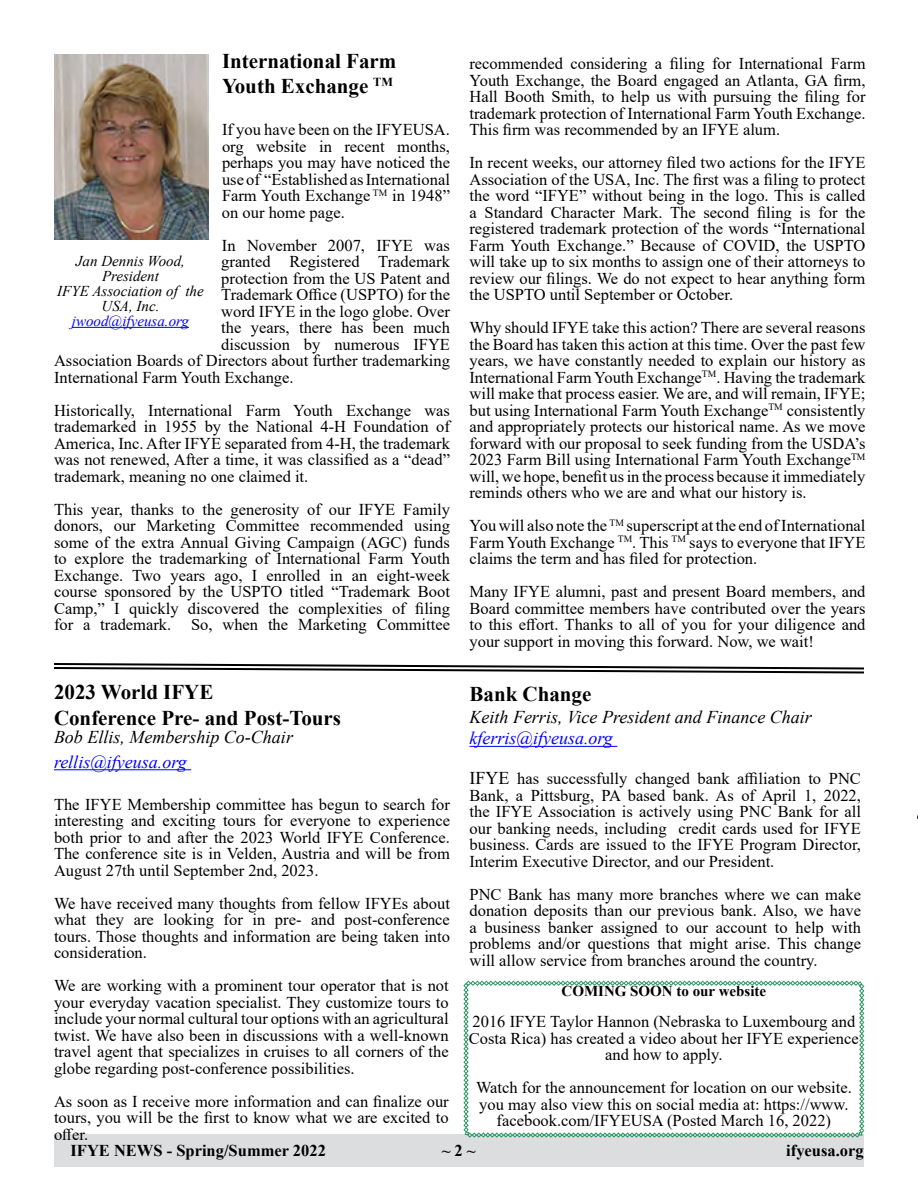
<style>
.page{position:relative;width:918px;height:1188px;background:#fff}
.page>*{position:absolute;margin:0;border:0;box-sizing:border-box;transform-origin:0 0}
.t1{font:700 21px/25.2px "Times New Roman";color:#000}
.t2{font:italic 18px "Times New Roman";color:#000}
.t3{font:italic 18px "Times New Roman";color:#00f}
.t4{font:16.5px/16.5px "Times New Roman";color:#000;text-align:justify}
.t5{font:700 16.5px "Times New Roman";color:#000}
.t6{font:italic 15px/15px "Times New Roman";color:#000;text-align:center}
.t7{font:700 15px "Times New Roman";color:#000}
.t8{font:italic 15px "Times New Roman";color:#00f}
.s1{font-size:18px}
</style>
<div class="page">
<div style="left:54px;top:1134px;width:810px;height:32px;background:#dcddde"></div>
<img style="left:54px;top:54px;width:154px;height:186px">
<hr style="left:72px;top:327px;width:117px;height:1px;background:#00f">
<svg style="left:54px;top:663px;width:810px;height:11px"></svg>
<hr style="left:54px;top:769px;width:137px;height:1px;background:#00f">
<hr style="left:470px;top:746px;width:147px;height:1px;background:#00f">
<svg style="left:464px;top:981px;width:400px;height:157px"></svg>
<p class="t1" style="left:222px;top:48px;width:176px">International Farm<br>Youth Exchange <sup>TM</sup></p>
<p class="t4" style="left:222px;top:121px;width:229px">If you have been on the IFYEUSA. org website in recent months, perhaps you may have noticed the use of “Established as International Farm Youth Exchange <sup>TM</sup> in 1948” on our home page.</p>
<p class="t4" style="left:222px;top:236px;width:229px">In November 2007, IFYE was</p>
<p class="t4" style="left:221px;top:253px;width:230px">granted Registered Trademark</p>
<p class="t4" style="left:221px;top:269px;width:230px">protection from the US Patent and</p>
<p class="t4" style="left:221px;top:286px;width:230px">Trademark Office (USPTO) for the</p>
<p class="t4" style="left:221px;top:302px;width:230px">word IFYE in the logo globe. Over</p>
<p class="t4" style="left:221px;top:319px;width:230px">the years, there has been much</p>
<p class="t4" style="left:221px;top:335px;width:230px">discussion by numerous IFYE</p>
<p class="t4" style="left:54px;top:352px;width:398px">Association Boards of Directors about further trademarking</p>
<p class="t4" style="left:54px;top:368px;width:241px">International Farm Youth Exchange.</p>
<p class="t4" style="left:54px;top:401px;width:398px">Historically, International Farm Youth Exchange was trademarked in 1955 by the National 4-H Foundation of America, Inc. After IFYE separated from 4-H, the trademark was not renewed, After a time, it was classified as a “dead” trademark, meaning no one claimed it.</p>
<p class="t4" style="left:54px;top:500px;width:398px">This year, thanks to the generosity of our IFYE Family donors, our Marketing Committee recommended using some of the extra Annual Giving Campaign (AGC) funds to explore the trademarking of International Farm Youth Exchange. Two years ago, I enrolled in an eight-week course sponsored by the USPTO titled “Trademark Boot Camp,” I quickly discovered the complexities of filing for a trademark. So, when the Marketing Committee</p>
<p class="t6" style="left:57px;top:253px;width:148px">Jan Dennis Wood,<br>President<br>IFYE Association of the<br>USA, Inc.</p>
<p class="t8" style="left:72px;top:310px;width:118px">jwood@ifyeusa.org</p>
<p class="t1" style="left:54px;top:679px;width:289px">2023 World IFYE<br>Conference Pre- and Post-Tours</p>
<p class="t2" style="left:54px;top:724px;width:241px">Bob Ellis, Membership Co-Chair</p>
<p class="t3" style="left:54px;top:749px;width:134px">rellis@ifyeusa.org</p>
<p class="t4" style="left:54px;top:795px;width:398px">The IFYE Membership committee has begun to search for interesting and exciting tours for everyone to experience both prior to and after the 2023 World IFYE Conference.<br>The conference site is in Velden, Austria and will be from August 27th until September 2nd, 2023.</p>
<p class="t4" style="left:54px;top:894px;width:398px">We have received many thoughts from fellow IFYEs about what they are looking for in pre- and post-conference tours. Those thoughts and information are being taken into consideration.</p>
<p class="t4" style="left:54px;top:977px;width:396px">We are working with a prominent tour operator that is not your everyday vacation specialist. They customize tours to include your normal cultural tour options with an agricultural twist. We have also been in discussions with a well-known travel agent that specializes in cruises to all corners of the globe regarding post-conference possibilities.</p>
<p class="t4" style="left:54px;top:1092px;width:396px">As soon as I receive more information and can finalize our tours, you will be the first to know what we are excited to offer.</p>
<p class="t4" style="left:470px;top:55px;width:398px">recommended considering a filing for International Farm Youth Exchange, the Board engaged an Atlanta, GA firm, Hall Booth Smith, to help us with pursuing the filing for trademark protection of International Farm Youth Exchange.<br>This firm was recommended by an IFYE alum.</p>
<p class="t4" style="left:470px;top:154px;width:398px">In recent weeks, our attorney filed two actions for the IFYE Association of the USA, Inc. The first was a filing to protect the word “IFYE” without being in the logo. This is called a Standard Character Mark. The second filing is for the registered trademark protection of the words “International Farm Youth Exchange.” Because of COVID, the USPTO will take up to six months to assign one of their attorneys to review our filings. We do not expect to hear anything form the USPTO until September or October.</p>
<p class="t4" style="left:469px;top:319px;width:398px">Why should IFYE take this action? There are several reasons the Board has taken this action at this time. Over the past few years, we have constantly needed to explain our history as International Farm Youth Exchange<sup>TM</sup>. Having the trademark will make that process easier. We are, and will remain, IFYE; but using International Farm Youth Exchange<sup>TM</sup> consistently and appropriately protects our historical name. As we move forward with our proposal to seek funding from the USDA’s 2023 Farm Bill using International Farm Youth Exchange<sup>TM </sup>will, we hope, benefit us in the process because it immediately reminds others who we are and what our history is.</p>
<p class="t4" style="left:469px;top:517px;width:398px">You will also note the <sup>TM</sup> superscript at the end of International Farm Youth Exchange <sup>TM</sup>. This <sup>TM</sup> says to everyone that IFYE claims the term and has filed for protection.</p>
<p class="t4" style="left:470px;top:583px;width:398px">Many IFYE alumni, past and present Board members, and Board committee members have contributed over the years to this effort. Thanks to all of you for your diligence and your support in moving this forward. Now, we wait!</p>
<p class="t1" style="left:470px;top:681px;width:123px">Bank Change</p>
<p class="t2" style="left:470px;top:704px;width:344px">Keith Ferris, Vice President and Finance Chair</p>
<p class="t3" style="left:470px;top:726px;width:145px">kferris@ifyeusa.org</p>
<p class="t4" style="left:470px;top:770px;width:393px"><span class="s1">IFYE</span> has successfully changed bank affiliation to PNC Bank, a Pittsburg, PA based bank. As of April 1, 2022, the IFYE Association is actively using PNC Bank for all our banking needs, including credit cards used for IFYE business. Cards are issued to the IFYE Program Director, Interim Executive Director, and our President.</p>
<p class="t4" style="left:470px;top:885px;width:393px">PNC Bank has many more branches where we can make donation deposits than our previous bank. Also, we have a business banker assigned to our account to help with problems and/or questions that might arise. This change will allow service from branches around the country.</p>
<p class="t7" style="left:562px;top:980px;width:206px">COMING SOON to our website</p>
<p class="t4" style="left:469px;top:1013px;width:391px;text-align:center">2016 IFYE Taylor Hannon (Nebraska to Luxembourg and<br>Costa Rica) has created a video about her IFYE experience and how to apply.</p>
<p class="t4" style="left:476px;top:1079px;width:377px;text-align:center">Watch for the announcement for location on our website. you may also view this on social media at: https://www. facebook.com/IFYEUSA (Posted March 16, 2022)</p>
<p class="t5" style="left:70px;top:1138px;width:257px">IFYE NEWS - Spring/Summer 2022</p>
<p class="t5" style="left:442px;top:1138px;width:35px">~ 2 ~</p>
<p class="t5" style="left:786px;top:1138px;width:79px">ifyeusa.org</p>
</div>
